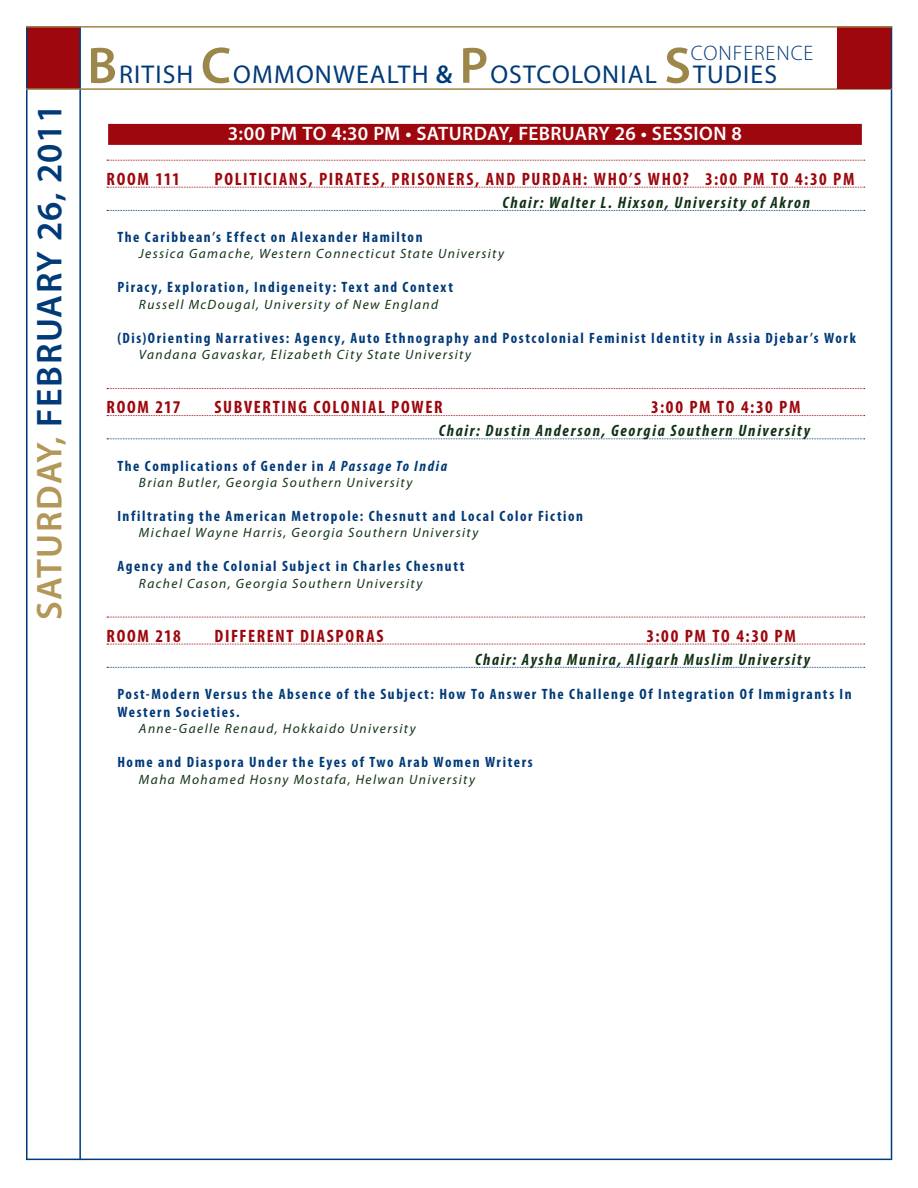
<style>
.page{position:relative;width:918px;height:1188px;background:#fff}
.page>*{position:absolute;margin:0;border:0;box-sizing:border-box;transform-origin:0 0}
.t1{font:600 36px "Myriad Pro";letter-spacing:.025em;color:#013a78}
.t2{font:25.8px "Myriad Pro";letter-spacing:.045em;color:#013a78}
.t3{font:300 21px "Myriad Pro";color:#013a78}
.t4{font:600 19.5px "Myriad Pro";letter-spacing:.02em;color:#fff}
.t5{font:700 condensed 18px "Myriad Pro";letter-spacing:.095em;color:#9d070d}
.t6{font:italic 700 condensed 16.5px "Myriad Pro";letter-spacing:.105em;color:#123217}
.t7{font:700 condensed 15px/18px "Myriad Pro";letter-spacing:.105em;color:#013a78}
.t8{font:italic 13.5px "Myriad Pro";letter-spacing:.1em;color:#123217}
.s1{color:#b39759}
.s2{font-weight:600;font-size:51.6px;color:#9c864a}
.s3{font-weight:600}
.s4{font-style:italic}
</style>
<div class="page">
<div style="left:26px;top:26px;width:53px;height:63px;background:#9d070d"></div>
<hr style="left:26px;top:26px;width:2px;height:1134px;background:#013a78">
<hr style="left:79px;top:26px;width:2px;height:1134px;background:#013a78">
<hr style="left:891px;top:26px;width:1px;height:1134px;background:#013a78">
<hr style="left:27px;top:1159px;width:864px;height:1px;background:#013a78">
<hr style="left:26px;top:88px;width:866px;height:2px;background:#9c864a">
<div style="left:838px;top:26px;width:53px;height:63px;background:#9d070d"></div>
<hr style="left:26px;top:26px;width:866px;height:2px;background:#9c864a">
<div style="left:108px;top:124px;width:754px;height:21px;background:#9d070d"></div>
<svg style="left:107px;top:160px;width:758px;height:1px"></svg>
<svg style="left:107px;top:187px;width:758px;height:1px"></svg>
<svg style="left:107px;top:210px;width:758px;height:1px"></svg>
<svg style="left:107px;top:388px;width:758px;height:1px"></svg>
<svg style="left:107px;top:415px;width:758px;height:1px"></svg>
<svg style="left:107px;top:438px;width:758px;height:1px"></svg>
<svg style="left:107px;top:617px;width:758px;height:1px"></svg>
<svg style="left:107px;top:644px;width:758px;height:1px"></svg>
<svg style="left:107px;top:667px;width:758px;height:1px"></svg>
<h1 class="t1" style="left:27px;top:620px;width:518px;rotate:-90deg"><span class="s1">SATURDAY,</span> FEBRUARY 26, 2011</h1>
<h3 class="t3" style="left:691px;top:40px;width:124px">CONFERENCE</h3>
<h2 class="t2" style="left:87px;top:58px;width:691px"><span class="s2">B</span>RITISH <span class="s2">C</span>OMMONWEALTH <span class="s3">&amp;</span> <span class="s2">P</span>OSTCOLONIAL <span class="s2">S</span>TUDIES</h2>
<h3 class="t4" style="left:228px;top:121px;width:212px">3:00 PM TO 4:30 PM • SATURDAY</h3>
<h3 class="t4" style="left:509px;top:121px;width:235px">, FEBRUARY 26 • SESSION 8</h3>
<p class="t5" style="left:107px;top:167px;width:75px">Room 111</p>
<p class="t5" style="left:215px;top:167px;width:640px">Politicians, Pirates, Prisoners, and Purdah: Who’s Who? 3:00 PM to 4:30 PM</p>
<p class="t6" style="left:503px;top:192px;width:309px">Chair: Walter L. Hixson, University of Akron</p>
<p class="t7" style="left:117px;top:228px;width:307px">The Caribbean’s Effect on Alexander Hamilton</p>
<p class="t8" style="left:139px;top:245px;width:367px">Jessica Gamache, Western Connecticut State University</p>
<p class="t7" style="left:117px;top:278px;width:337px">Piracy, Exploration, Indigeneity: Text and Context</p>
<p class="t8" style="left:139px;top:296px;width:301px">Russell McDougal, University of New England</p>
<p class="t7" style="left:117px;top:329px;width:740px">(Dis)Orienting Narratives: Agency, Auto Ethnography and Postcolonial Feminist Identity in Assia Djebar’s Work</p>
<p class="t8" style="left:139px;top:346px;width:334px">Vandana Gavaskar, Elizabeth City State University</p>
<p class="t5" style="left:107px;top:396px;width:94px">Room 217 Su</p>
<p class="t5" style="left:234px;top:396px;width:207px">bverting Colonial Power</p>
<p class="t5" style="left:651px;top:396px;width:149px">3:00 PM to 4:30 PM</p>
<p class="t6" style="left:439px;top:421px;width:373px">Chair: Dustin Anderson, Georgia Southern University</p>
<p class="t7" style="left:117px;top:456px;width:331px">The Complications of Gender in <span class="s4">A Passage To India</span></p>
<p class="t8" style="left:139px;top:474px;width:275px">Brian Butler, Georgia Southern University</p>
<p class="t7" style="left:117px;top:507px;width:467px">Infiltrating the American Metropole: Chesnutt and Local Color Fiction</p>
<p class="t8" style="left:139px;top:524px;width:341px">Michael Wayne Harris, Georgia Southern University</p>
<p class="t7" style="left:117px;top:557px;width:349px">Agency and the Colonial Subject in Charles Chesnutt</p>
<p class="t8" style="left:139px;top:575px;width:285px">Rachel Cason, Georgia Southern University</p>
<p class="t5" style="left:107px;top:624px;width:278px">Room 218 Different Diasporas</p>
<p class="t5" style="left:647px;top:624px;width:149px">3:00 PM to 4:30 PM</p>
<p class="t6" style="left:475px;top:649px;width:336px">Chair: Aysha Munira, Aligarh Muslim University</p>
<p class="t7" style="left:117px;top:685px;width:736px">Post-Modern Versus the Absence of the Subject: How To Answer The Challenge Of Integration Of Immigrants In<br>Western Societies.</p>
<p class="t8" style="left:139px;top:720px;width:278px">Anne-Gaelle Renaud, Hokkaido University</p>
<p class="t7" style="left:117px;top:753px;width:417px">Home and Diaspora Under the Eyes of Two Arab Women Writers</p>
<p class="t8" style="left:139px;top:771px;width:338px">Maha Mohamed Hosny Mostafa, Helwan University</p>
</div>
